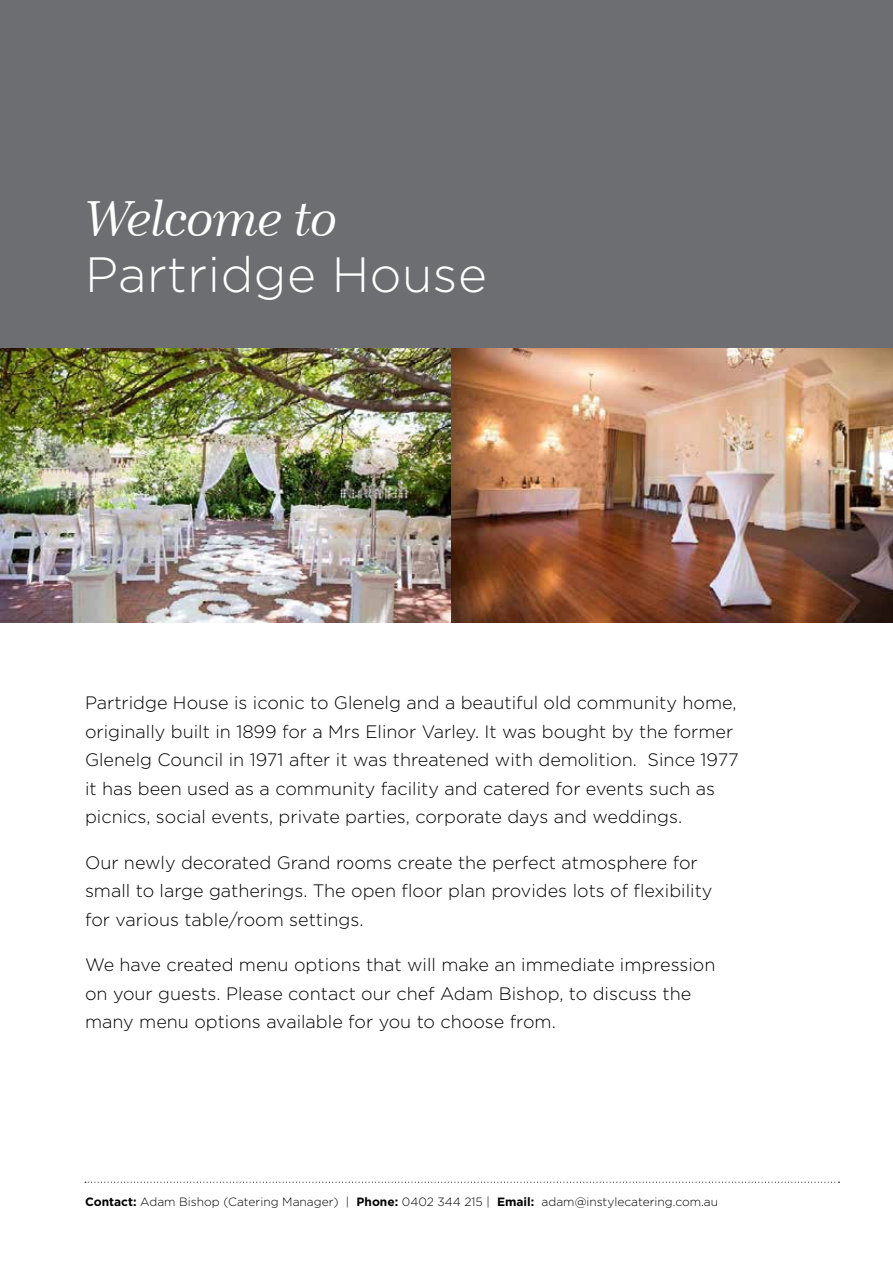
<style>
.page{position:relative;width:893px;height:1263px;background:#fff}
.page>*{position:absolute;margin:0;border:0;box-sizing:border-box;transform-origin:0 0}
.t1{font:300 49.5px "Gotham";letter-spacing:.01em;color:#fff}
.t2{font:italic 49.5px "Modern 880 BT";letter-spacing:-.01em;color:#fff}
.t3{font:300 18px/28.5px "Gotham";color:#000}
.t4{font:300 12px "Gotham";color:#000}
.s1{font-weight:700}
</style>
<div class="page">
<div style="left:0;top:0;width:893px;height:393px;background:#6d6e71"></div>
<svg style="left:85px;top:1182px;width:755px;height:1px"></svg>
<img style="left:0;top:349px;width:893px;height:274px">
<h1 class="t2" style="left:85px;top:188px;width:254px">Welcome to</h1>
<h1 class="t1" style="left:85px;top:247px;width:403px">Partridge House</h1>
<p class="t3" style="left:85px;top:688px;width:655px">Partridge House is iconic to Glenelg and a beautiful old community home, originally built in 1899 for a Mrs Elinor Varley. It was bought by the former Glenelg Council in 1971 after it was threatened with demolition. Since 1977 it has been used as a community facility and catered for events such as picnics, social events, private parties, corporate days and weddings.</p>
<p class="t3" style="left:85px;top:848px;width:629px">Our newly decorated Grand rooms create the perfect atmosphere for small to large gatherings. The open floor plan provides lots of flexibility for various table/room settings.</p>
<p class="t3" style="left:85px;top:950px;width:632px">We have created menu options that will make an immediate impression on your guests. Please contact our chef Adam Bishop, to discuss the many menu options available for you to choose from.</p>
<p class="t4" style="left:85px;top:1195px;width:635px"><span class="s1">Contact:</span> Adam Bishop (Catering Manager) | <span class="s1">Phone:</span> 0402 344 215 | <span class="s1">Email:</span> adam@instylecatering.com.au</p>
</div>
